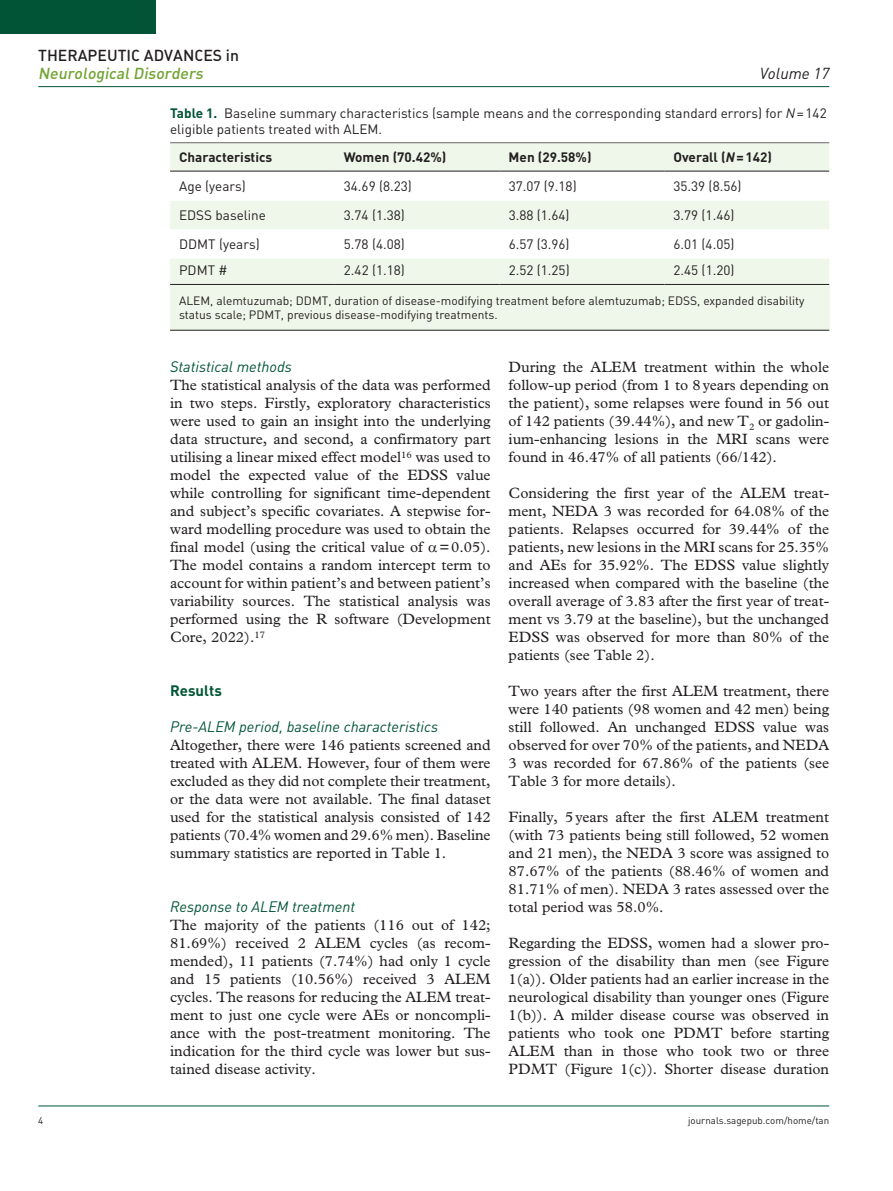
<style>
.page{position:relative;width:893px;height:1191px;background:#fff}
.page>*{position:absolute;margin:0;border:0;box-sizing:border-box;transform-origin:0 0}
.t1{font:15.75px "DIN Medium Alternate";color:#231f20}
.t2{font:italic 15.75px "DIN Medium Alternate";color:#71a332}
.t3{font:italic 15.75px "DIN";color:#231f20}
.t4{font:15px/18px "Plantin Std";color:#231f20;text-align:justify}
.t5{font:italic 15px "DIN";color:#015436}
.t6{font:700 15px "DIN";color:#015436}
.t7{font:13.5px/15.8px "DIN";color:#231f20}
.t8{font:700 13.5px "DIN";color:#231f20}
.t9{font:12px/14.2px "DIN";color:#231f20}
.t10{font:9.75px "DIN";color:#231f20}
.s1{font-weight:700;color:#015436}
.s2{font-style:italic}
</style>
<div class="page">
<hr style="left:38px;top:86px;width:791px;height:1px;background:#015436">
<hr style="left:38px;top:1105px;width:791px;height:1px;background:#015436">
<div style="left:0;top:0;width:155px;height:34px;background:#015436"></div>
<div style="left:170px;top:283px;width:659px;height:47px;background:#eff7ea"></div>
<hr style="left:170px;top:330px;width:659px;height:1px;background:#231f20">
<svg style="left:170px;top:143px;width:659px;height:141px;background:#ecf4e8"></svg>
<svg style="left:170px;top:172px;width:659px;height:86px"></svg>
<hr style="left:170px;top:171px;width:165px;height:1px;background:#231f20">
<hr style="left:335px;top:171px;width:165px;height:1px;background:#231f20">
<hr style="left:500px;top:171px;width:164px;height:1px;background:#231f20">
<hr style="left:664px;top:171px;width:165px;height:1px;background:#231f20">
<hr style="left:170px;top:284px;width:165px;height:1px;background:#231f20">
<hr style="left:335px;top:284px;width:165px;height:1px;background:#231f20">
<hr style="left:500px;top:284px;width:164px;height:1px;background:#231f20">
<hr style="left:664px;top:284px;width:165px;height:1px;background:#231f20">
<p class="t1" style="left:38px;top:45px;width:202px">THERAPEUTIC ADVANCES IN</p>
<p class="t2" style="left:38px;top:63px;width:169px">NeurologicalDisorders</p>
<p class="t3" style="left:760px;top:63px;width:71px">Volume 17</p>
<p class="t7" style="left:170px;top:105px;width:658px"><span class="s1">Table 1.</span> Baseline summary characteristics (sample means and the corresponding standard errors) for <span class="s2">N</span>=142 eligible patients treated with ALEM.</p>
<p class="t8" style="left:179px;top:148px;width:95px">Characteristics</p>
<p class="t8" style="left:344px;top:148px;width:104px">Women (70.42%)</p>
<p class="t8" style="left:509px;top:148px;width:84px">Men (29.58%)</p>
<p class="t8" style="left:673px;top:148px;width:100px">Overall (<span class="s2">N</span>=142)</p>
<p class="t7" style="left:179px;top:178px;width:68px">Age (years)</p>
<p class="t7" style="left:344px;top:178px;width:70px">34.69 (8.23)</p>
<p class="t7" style="left:509px;top:178px;width:70px">37.07 (9.18)</p>
<p class="t7" style="left:673px;top:178px;width:70px">35.39 (8.56)</p>
<p class="t7" style="left:179px;top:207px;width:88px">EDSS baseline</p>
<p class="t7" style="left:344px;top:207px;width:62px">3.74 (1.38)</p>
<p class="t7" style="left:509px;top:207px;width:62px">3.88 (1.64)</p>
<p class="t7" style="left:673px;top:207px;width:62px">3.79 (1.46)</p>
<p class="t7" style="left:179px;top:236px;width:82px">DDMT (years)</p>
<p class="t7" style="left:344px;top:236px;width:62px">5.78 (4.08)</p>
<p class="t7" style="left:509px;top:236px;width:62px">6.57 (3.96)</p>
<p class="t7" style="left:673px;top:236px;width:62px">6.01 (4.05)</p>
<p class="t7" style="left:179px;top:262px;width:50px">PDMT #</p>
<p class="t7" style="left:344px;top:262px;width:62px">2.42 (1.18)</p>
<p class="t7" style="left:509px;top:262px;width:62px">2.52 (1.25)</p>
<p class="t7" style="left:673px;top:262px;width:62px">2.45 (1.20)</p>
<p class="t9" style="left:179px;top:293px;width:627px">ALEM, alemtuzumab; DDMT, duration of disease-modifying treatment before alemtuzumab; EDSS, expanded disability status scale; PDMT, previous disease-modifying treatments.</p>
<p class="t5" style="left:170px;top:357px;width:123px">Statistical methods</p>
<p class="t4" style="left:170px;top:376px;width:322px">The statistical analysis of the data was performed in two steps. Firstly, exploratory characteristics were used to gain an insight into the underlying data structure, and second, a confirmatory part utilising a linear mixed effect model<sup>16</sup> was used to model the expected value of the EDSS value while controlling for significant time-dependent and subject’s specific covariates. A stepwise for&shy;ward modelling procedure was used to obtain the final model (using the critical value of =0.05).<br>The model contains a random intercept term to account for within patient’s and between patient’s variability sources. The statistical analysis was performed using the R software (Development Core, 2022).<sup>17</sup></p>
<p class="t6" style="left:170px;top:681px;width:53px">Results</p>
<p class="t5" style="left:170px;top:717px;width:270px">Pre-ALEM period, baseline characteristics</p>
<p class="t4" style="left:170px;top:736px;width:322px">Altogether, there were 146 patients screened and treated with ALEM. However, four of them were excluded as they did not complete their treatment, or the data were not available. The final dataset used for the statistical analysis consisted of 142 patients (70.4% women and 29.6% men). Baseline summary statistics are reported in Table 1.</p>
<p class="t5" style="left:170px;top:897px;width:187px">Response to ALEM treatment</p>
<p class="t4" style="left:170px;top:916px;width:322px">The majority of the patients (116 out of 142; 81.69%) received 2 ALEM cycles (as recom&shy;mended), 11 patients (7.74%) had only 1 cycle and 15 patients (10.56%) received 3 ALEM cycles. The reasons for reducing the ALEM treat&shy;ment to just one cycle were AEs or noncompli&shy;ance with the post-treatment monitoring. The indication for the third cycle was lower but sus&shy;tained disease activity.</p>
<p class="t4" style="left:509px;top:358px;width:322px">During the ALEM treatment within the whole follow-up period (from 1 to 8years depending on the patient), some relapses were found in 56 out of 142 patients (39.44%), and new T<sub>2</sub> or gadolin&shy;ium-enhancing lesions in the MRI scans were found in 46.47% of all patients (66/142).</p>
<p class="t4" style="left:509px;top:484px;width:322px">Considering the first year of the ALEM treat&shy;ment, NEDA 3 was recorded for 64.08% of the patients. Relapses occurred for 39.44% of the patients, new lesions in the MRI scans for 25.35% and AEs for 35.92%. The EDSS value slightly increased when compared with the baseline (the overall average of 3.83 after the first year of treat&shy;ment vs 3.79 at the baseline), but the unchanged EDSS was observed for more than 80% of the patients (see Table 2).</p>
<p class="t4" style="left:509px;top:682px;width:322px">Two years after the first ALEM treatment, there were 140 patients (98 women and 42 men) being still followed. An unchanged EDSS value was observed for over 70% of the patients, and NEDA 3 was recorded for 67.86% of the patients (see Table 3 for more details).</p>
<p class="t4" style="left:509px;top:808px;width:322px">Finally, 5years after the first ALEM treatment (with 73 patients being still followed, 52 women and 21 men), the NEDA 3 score was assigned to 87.67% of the patients (88.46% of women and 81.71% of men). NEDA 3 rates assessed over the total period was 58.0%.</p>
<p class="t4" style="left:509px;top:934px;width:322px">Regarding the EDSS, women had a slower pro&shy;gression of the disability than men (see Figure 1(a)). Older patients had an earlier increase in the neurological disability than younger ones (Figure 1(b)). A milder disease course was observed in patients who took one PDMT before starting ALEM than in those who took two or three PDMT (Figure 1(c)). Shorter disease duration</p>
<p class="t10" style="left:38px;top:1114px;width:7px">4</p>
<p class="t10" style="left:688px;top:1114px;width:143px">journals.sagepub.com/home/tan</p>
</div>
